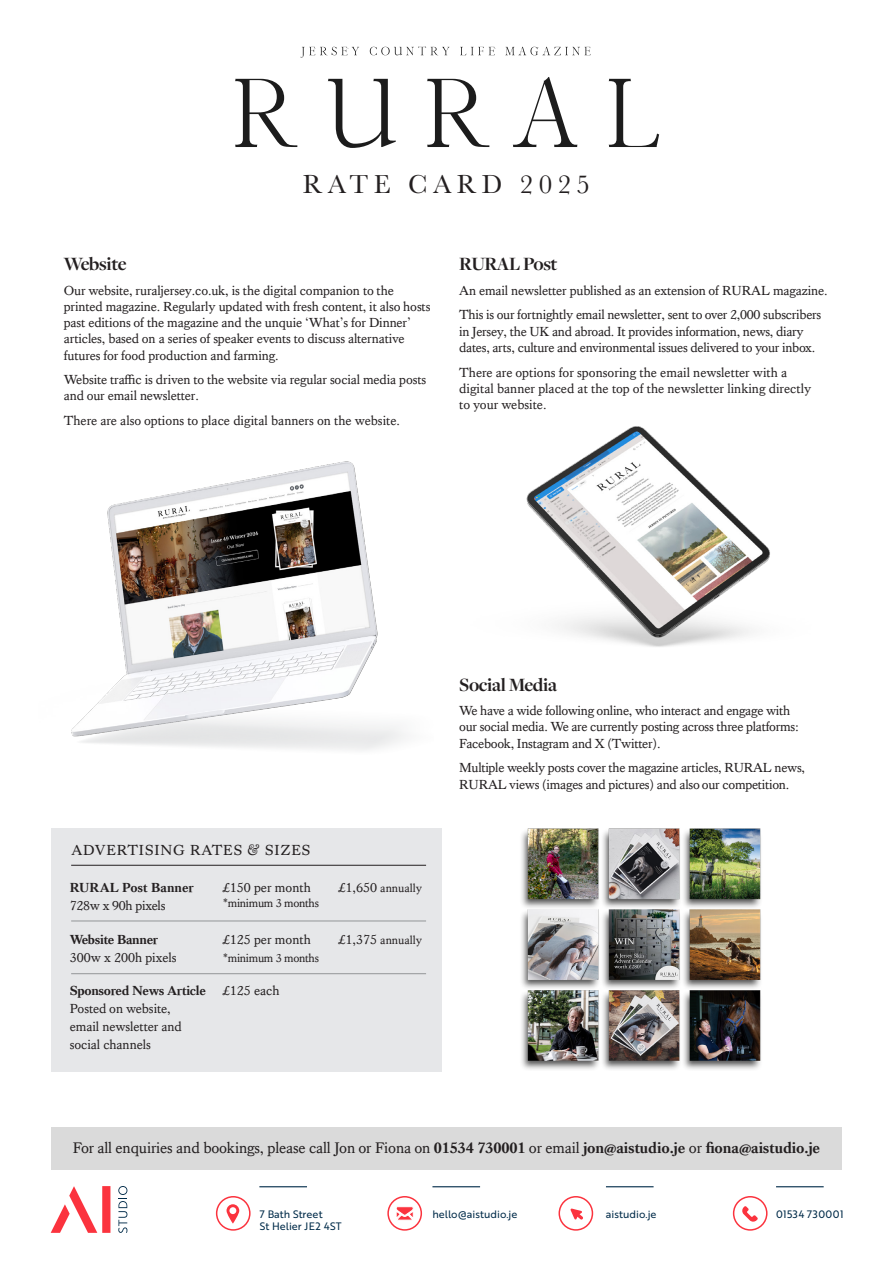
<style>
.page{position:relative;width:893px;height:1263px;background:#fff}
.page>*{position:absolute;margin:0;border:0;box-sizing:border-box;transform-origin:0 0}
.t1{font:27px "Baskerville";letter-spacing:.2em;color:#231f20}
.t2{font:700 19.5px "Freight Disp Pro";letter-spacing:-.02em;color:#231f20}
.t3{font:15.75px "Kings Caslon";letter-spacing:-.01em;color:#231f20}
.t4{font:15px "Kings Caslon";letter-spacing:.05em;color:#231f20}
.t5{font:13.5px/16.2px "Kings Caslon";letter-spacing:-.01em;color:#231f20}
.t6{font:700 13.5px/18px "Kings Caslon";color:#231f20}
.t7{font:12px "Kings Caslon";letter-spacing:-.025em;color:#231f20}
.t8{font:12px "Kings Caslon";color:#231f20}
.t9{font:10.5px "Brother 1816 Regular";color:#002b49}
.t10{font:10.5px "Brother 1816 Regular";letter-spacing:.04em;color:#002b49}
.s1{font-weight:400}
.s2{font-weight:700}
.s3{font-size:13.5px}
</style>
<div class="page">
<div style="left:51px;top:828px;width:391px;height:244px;background:#e6e7e9"></div>
<svg style="left:235px;top:79px;width:62px;height:68px"></svg>
<svg style="left:328px;top:77px;width:331px;height:71px"></svg>
<svg style="left:301px;top:46px;width:289px;height:12px"></svg>
<div style="left:51px;top:1127px;width:791px;height:42px;background:#dadada"></div>
<svg style="left:51px;top:1186px;width:59px;height:47px"></svg>
<svg style="left:118px;top:1186px;width:9px;height:47px"></svg>
<svg style="left:226px;top:1204px;width:13px;height:19px"></svg>
<svg style="left:396px;top:1206px;width:18px;height:14px"></svg>
<svg style="left:571px;top:1208px;width:12px;height:11px"></svg>
<svg style="left:742px;top:1206px;width:16px;height:16px"></svg>
<div style="left:216px;top:1196px;width:35px;height:35px;border:2px solid #fb333e;border-radius:50%"></div>
<div style="left:387px;top:1196px;width:35px;height:35px;border:2px solid #fb333e;border-radius:50%"></div>
<div style="left:558px;top:1196px;width:35px;height:35px;border:2px solid #fb333e;border-radius:50%"></div>
<div style="left:733px;top:1196px;width:34px;height:35px;border:2px solid #fb333e;border-radius:50%"></div>
<hr style="left:259px;top:1186px;width:48px;height:1px;background:#002b49">
<hr style="left:432px;top:1186px;width:48px;height:1px;background:#002b49">
<hr style="left:606px;top:1186px;width:48px;height:1px;background:#002b49">
<hr style="left:776px;top:1186px;width:48px;height:1px;background:#002b49">
<hr style="left:71px;top:865px;width:355px;height:1px;background:#231f20">
<hr style="left:71px;top:920px;width:355px;height:1px;background:#939598">
<hr style="left:71px;top:973px;width:355px;height:1px;background:#939598">
<img style="left:71px;top:461px;width:335px;height:290px">
<img style="left:526px;top:426px;width:244px;height:221px">
<img style="left:521px;top:828px;width:240px;height:242px">
<p class="t1" style="left:303px;top:167px;width:289px">RATE CARD 2025</p>
<p class="t2" style="left:64px;top:251px;width:64px">Website</p>
<p class="t5" style="left:64px;top:282px;width:368px">Our website, ruraljersey.co.uk, is the digital companion to the printed magazine. Regularly updated with fresh content, it also hosts past editions of the magazine and the unquie ‘What’s for Dinner’ articles, based on a series of speaker events to discuss alternative futures for food production and farming.</p>
<p class="t5" style="left:64px;top:372px;width:364px">Website traffic is driven to the website via regular social media posts and our email newsletter.</p>
<p class="t5" style="left:64px;top:413px;width:338px">There are also options to place digital banners on the website.</p>
<p class="t2" style="left:459px;top:251px;width:100px">RURAL Post</p>
<p class="t5" style="left:459px;top:282px;width:370px">An email newsletter published as an extension of RURAL magazine.</p>
<p class="t5" style="left:459px;top:307px;width:364px">This is our fortnightly email newsletter, sent to over 2,000 subscribers in Jersey, the UK and abroad. It provides information, news, diary dates, arts, culture and environmental issues delivered to your inbox.</p>
<p class="t5" style="left:459px;top:364px;width:353px">There are options for sponsoring the email newsletter with a digital banner placed at the top of the newsletter linking directly to your website.</p>
<p class="t4" style="left:71px;top:841px;width:241px">ADVERTISING RATES &amp; SIZES</p>
<p class="t6" style="left:70px;top:879px;width:126px">RURAL Post Banner<br><span class="s1">728w x 90h pixels</span></p>
<p class="t5" style="left:223px;top:879px;width:90px">£150 per month</p>
<p class="t7" style="left:223px;top:896px;width:98px">*minimum 3 months</p>
<p class="t5" style="left:70px;top:930px;width:108px;line-height:18px"><span class="s2">Website Banner<br></span>300w x 200h pixels</p>
<p class="t5" style="left:223px;top:931px;width:90px">£125 per month</p>
<p class="t7" style="left:223px;top:951px;width:98px">*minimum 3 months</p>
<p class="t5" style="left:70px;top:981px;width:138px;line-height:18px"><span class="s2">Sponsored News Article<br></span>Posted on website,<br>email newsletter and social channels</p>
<p class="t5" style="left:223px;top:982px;width:58px">£125 each</p>
<p class="t8" style="left:339px;top:881px;width:85px"><span class="s3">£1,650</span> annually</p>
<p class="t8" style="left:339px;top:933px;width:85px"><span class="s3">£1,375</span> annually</p>
<p class="t2" style="left:459px;top:671px;width:99px">Social Media</p>
<p class="t5" style="left:459px;top:703px;width:341px">We have a wide following online, who interact and engage with our social media. We are currently posting across three platforms:<br>Facebook, Instagram and X (Twitter).</p>
<p class="t5" style="left:459px;top:760px;width:347px">Multiple weekly posts cover the magazine articles, RURAL news,<br>RURAL views (images and pictures) and also our competition.</p>
<p class="t3" style="left:73px;top:1138px;width:749px">For all enquiries and bookings, please call Jon or Fiona on <span class="s2">01534 730001</span> or email <span class="s2">jon@aistudio.je</span> or <span class="s2">fiona@aistudio.je</span></p>
<p class="t9" style="left:260px;top:1206px;width:64px">7 Bath Street</p>
<p class="t9" style="left:260px;top:1218px;width:83px">St Helier JE2 4ST</p>
<p class="t9" style="left:432px;top:1206px;width:86px">hello@aistudio.je</p>
<p class="t9" style="left:606px;top:1206px;width:52px">aistudio.je</p>
<p class="t10" style="left:776px;top:1206px;width:69px">01534 730001</p>
</div>
